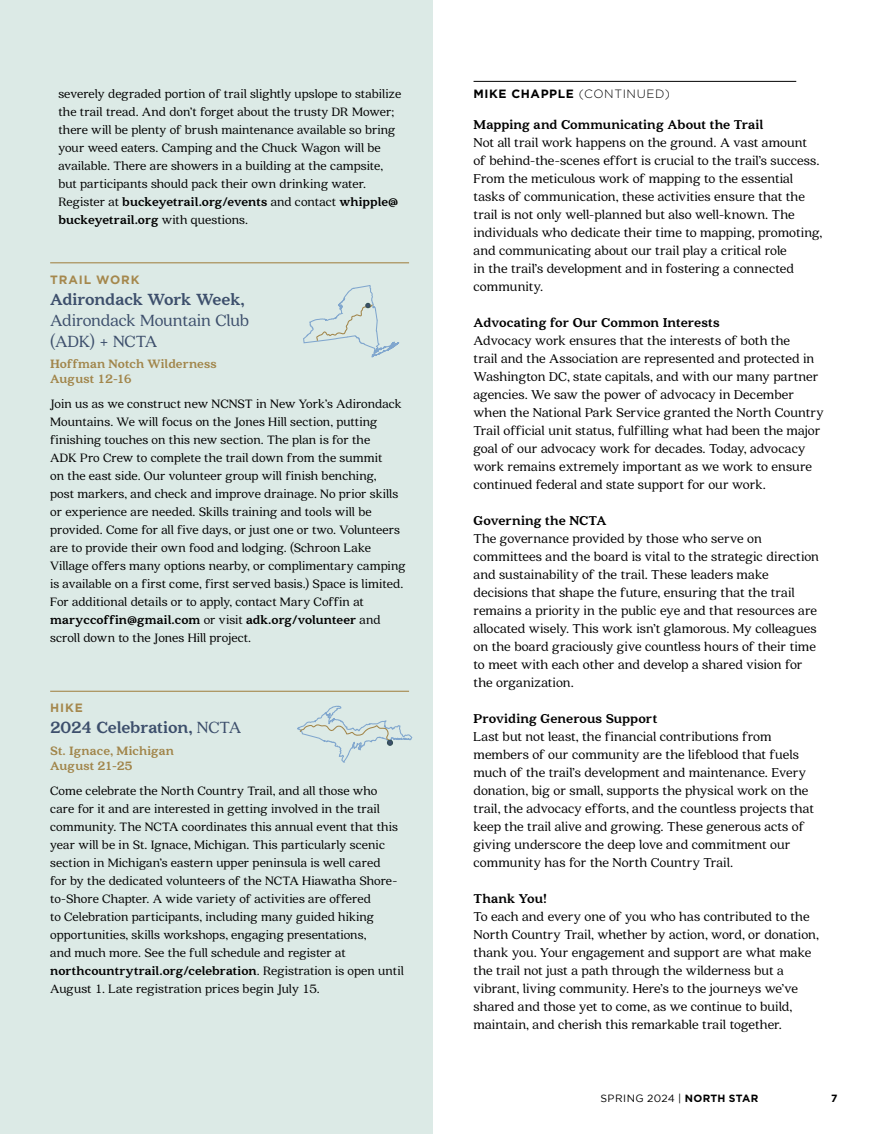
<style>
.page{position:relative;width:878px;height:1134px;background:#fff}
.page>*{position:absolute;margin:0;border:0;box-sizing:border-box;transform-origin:0 0}
.t1{font:900 18px "Quincy CF";letter-spacing:-.015em;color:#3d4f6c}
.t2{font:18px/21px "Quincy CF";letter-spacing:-.01em;color:#3d4f6c}
.t3{font:14.25px/18px "Quincy CF";letter-spacing:-.005em;color:#000}
.t4{font:900 14.25px "Quincy CF";color:#000}
.t5{font:13.5px/18px "Quincy CF";color:#000}
.t6{font:900 13.5px/15px "Quincy CF";letter-spacing:.005em;color:#a1854a}
.t7{font:700 12px "Gotham";letter-spacing:.05em;color:#000}
.t8{font:700 12px "Gotham";letter-spacing:.075em;color:#a5884d}
.t9{font:10.5px "Gotham";letter-spacing:.04em;color:#000}
.t10{font:700 10.5px "Gotham";color:#000}
.s1{font-weight:900}
.s2{font-weight:400}
.s3{font-weight:300}
.s4{font-weight:700}
</style>
<div class="page">
<div style="left:0;top:0;width:432px;height:1134px;background:#dceae6"></div>
<hr style="left:50px;top:262px;width:359px;height:1px;background:#a5884d">
<hr style="left:50px;top:691px;width:359px;height:1px;background:#a5884d">
<hr style="left:473px;top:81px;width:323px;height:1px;background:#000">
<svg style="left:297px;top:705px;width:116px;height:58px"></svg>
<svg style="left:303px;top:285px;width:97px;height:73px"></svg>
<p class="t5" style="left:58px;top:85px;width:344px">severely degraded portion of trail slightly upslope to stabilize the trail tread. And don’t forget about the trusty DR Mower; there will be plenty of brush maintenance available so bring your weed eaters. Camping and the Chuck Wagon will be available. There are showers in a building at the campsite, but participants should pack their own drinking water.<br>Register at <span class="s1">buckeyetrail.org/events</span> and contact <span class="s1">whipple@ buckeyetrail.org</span> with questions.</p>
<p class="t8" style="left:50px;top:272px;width:91px">TRAIL WORK</p>
<p class="t1" style="left:50px;top:288px;width:196px">Adirondack Work Week,</p>
<p class="t2" style="left:50px;top:310px;width:200px">Adirondack Mountain Club (ADK) + NCTA</p>
<p class="t6" style="left:50px;top:357px;width:168px">Hoffman Notch Wilderness<br>August 12-16</p>
<p class="t5" style="left:50px;top:395px;width:357px">Join us as we construct new NCNST in New York’s Adirondack Mountains. We will focus on the Jones Hill section, putting finishing touches on this new section. The plan is for the<br>ADK Pro Crew to complete the trail down from the summit<br>on the east side. Our volunteer group will finish benching,<br>post markers, and check and improve drainage. No prior skills or experience are needed. Skills training and tools will be provided. Come for all five days, or just one or two. Volunteers are to provide their own food and lodging. (Schroon Lake Village offers many options nearby, or complimentary camping is available on a first come, first served basis.) Space is limited.<br>For additional details or to apply, contact Mary Coffin at <span class="s1">maryccoffin@gmail.com</span> or visit <span class="s1">adk.org/volunteer</span> and scroll down to the Jones Hill project.</p>
<p class="t8" style="left:50px;top:701px;width:34px">HIKE</p>
<p class="t1" style="left:50px;top:717px;width:193px">2024 Celebration, <span class="s2">NCTA</span></p>
<p class="t6" style="left:50px;top:743px;width:125px">St. Ignace, Michigan<br>August 21-25</p>
<p class="t5" style="left:50px;top:782px;width:355px">Come celebrate the North Country Trail, and all those who care for it and are interested in getting involved in the trail community. The NCTA coordinates this annual event that this year will be in St. Ignace, Michigan. This particularly scenic section in Michigan’s eastern upper peninsula is well cared<br>for by the dedicated volunteers of the NCTA Hiawatha Shore&shy;to-Shore Chapter. A wide variety of activities are offered<br>to Celebration participants, including many guided hiking opportunities, skills workshops, engaging presentations,<br>and much more. See the full schedule and register at <span class="s1">northcountrytrail.org/celebration</span>. Registration is open until August 1. Late registration prices begin July 15.</p>
<p class="t7" style="left:473px;top:85px;width:198px">MIKE CHAPPLE <span class="s3">(CONTINUED)</span></p>
<p class="t4" style="left:473px;top:116px;width:291px">Mapping and Communicating About the Trail</p>
<p class="t3" style="left:473px;top:134px;width:350px">Not all trail work happens on the ground. A vast amount of behind-the-scenes effort is crucial to the trail’s success.<br>From the meticulous work of mapping to the essential tasks of communication, these activities ensure that the trail is not only well-planned but also well-known. The individuals who dedicate their time to mapping, promoting, and communicating about our trail play a critical role<br>in the trail’s development and in fostering a connected community.</p>
<p class="t4" style="left:473px;top:314px;width:247px">Advocating for Our Common Interests</p>
<p class="t3" style="left:473px;top:332px;width:352px">Advocacy work ensures that the interests of both the<br>trail and the Association are represented and protected in Washington DC, state capitals, and with our many partner agencies. We saw the power of advocacy in December when the National Park Service granted the North Country Trail official unit status, fulfilling what had been the major goal of our advocacy work for decades. Today, advocacy work remains extremely important as we work to ensure continued federal and state support for our work.</p>
<p class="t4" style="left:473px;top:512px;width:134px">Governing the NCTA</p>
<p class="t3" style="left:473px;top:529px;width:347px">The governance provided by those who serve on committees and the board is vital to the strategic direction and sustainability of the trail. These leaders make decisions that shape the future, ensuring that the trail remains a priority in the public eye and that resources are allocated wisely. This work isn’t glamorous. My colleagues on the board graciously give countless hours of their time to meet with each other and develop a shared vision for the organization.</p>
<p class="t4" style="left:473px;top:710px;width:185px">Providing Generous Support</p>
<p class="t3" style="left:473px;top:727px;width:342px">Last but not least, the financial contributions from members of our community are the lifeblood that fuels much of the trail’s development and maintenance. Every donation, big or small, supports the physical work on the trail, the advocacy efforts, and the countless projects that keep the trail alive and growing. These generous acts of giving underscore the deep love and commitment our community has for the North Country Trail.</p>
<p class="t4" style="left:473px;top:890px;width:75px">Thank You!</p>
<p class="t3" style="left:473px;top:907px;width:347px">To each and every one of you who has contributed to the North Country Trail, whether by action, word, or donation, thank you. Your engagement and support are what make the trail not just a path through the wilderness but a vibrant, living community. Here’s to the journeys we’ve shared and those yet to come, as we continue to build, maintain, and cherish this remarkable trail together.</p>
<p class="t9" style="left:600px;top:1092px;width:159px">SPRING 2024 | <span class="s4">NORTH STAR</span></p>
<p class="t10" style="left:831px;top:1091px;width:8px">7</p>
</div>
